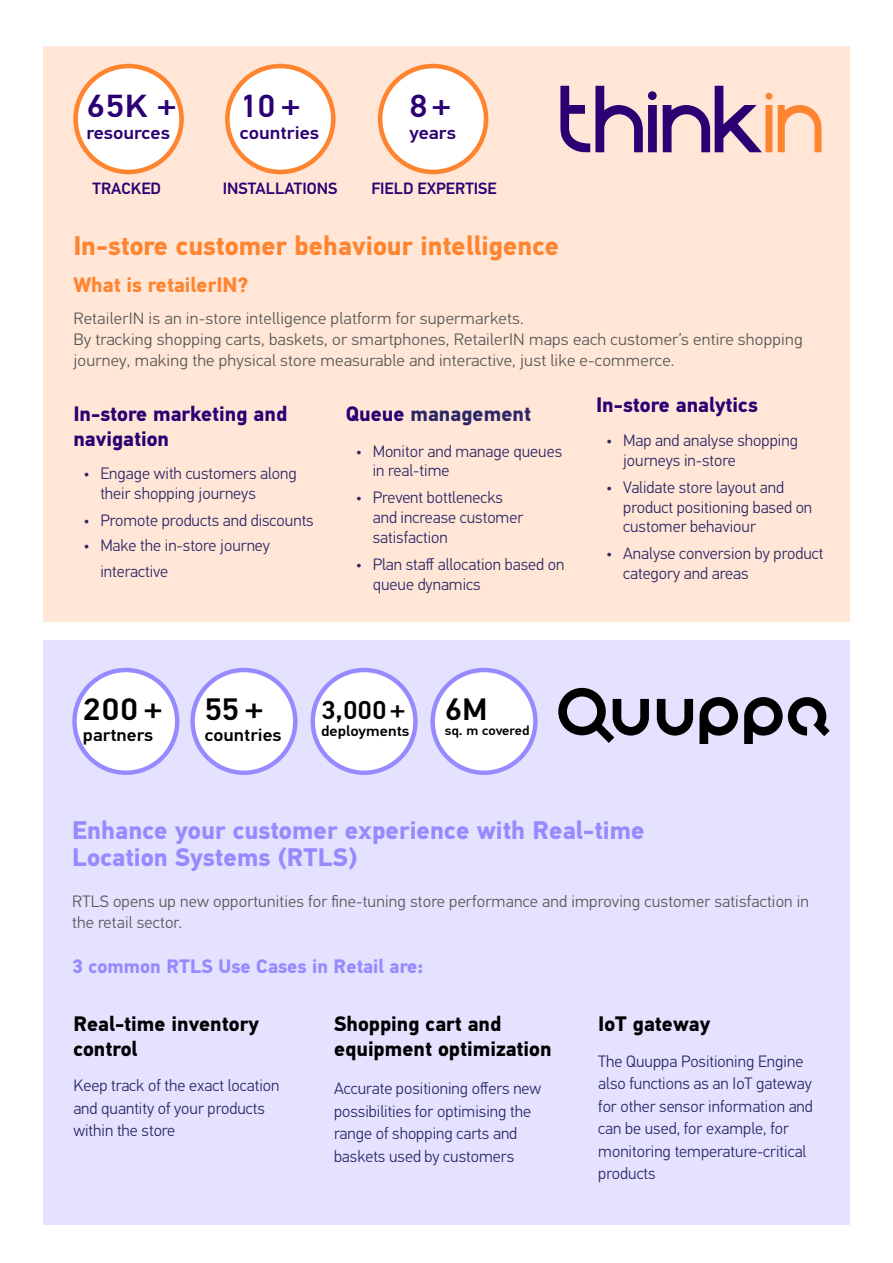
<style>
.page{position:relative;width:893px;height:1263px;background:#fff}
.page>*{position:absolute;margin:0;border:0;box-sizing:border-box;transform-origin:0 0}
.t1{font:500 31.95px "PF Din Text Pro";color:#2b0073;scale:1.06 1}
.t2{font:500 31.95px "PF Din Text Pro";color:#2b0073;scale:1.1 1}
.t3{font:500 31.05px "PF Din Text Pro";letter-spacing:.01em;color:#000;scale:1.06 1}
.t4{font:500 31.05px "PF Din Text Pro";letter-spacing:.01em;color:#000;scale:1.1 1}
.t5{font:700 27px "PF Din Text Pro";color:#ff8430}
.t6{font:500 25.8px "PF Din Text Pro";color:#000;scale:1.06 1}
.t7{font:700 25.5px/27px "PF Din Text Pro";color:#958bff}
.t8{font:700 21px/25.2px "PF Din Text Pro";color:#000}
.t9{font:700 21px/25.2px "PF Din Text Pro";color:#2b0073}
.t10{font:700 21px "PF Din Text Pro";color:#ff8430}
.t11{font:700 21px "PF Din Text Pro";color:#2c2666}
.t12{font:700 19.5px "PF Din Text Pro";color:#958bff}
.t13{font:500 18.3px "PF Din Text Pro";color:#2b0073;scale:1.1 1}
.t14{font:500 17.7px "PF Din Text Pro";color:#000;scale:1.1 1}
.t15{font:300 16.5px/22.5px "PF Din Text Pro";color:#2c2666}
.t16{font:300 16.5px/21px "PF Din Text Pro";letter-spacing:.01em;color:#575756;scale:1.05 1}
.t17{font:300 16.5px/21px "PF Din Text Pro";letter-spacing:.01em;color:#575756}
.t18{font:500 16.35px "PF Din Text Pro";color:#2b0073}
.t19{font:500 14.85px "PF Din Text Pro";color:#000;scale:1.1 1}
.t20{font:500 13.05px "PF Din Text Pro";color:#000;scale:1.1 1}
.s1{color:#2b0073}
</style>
<div class="page">
<div style="left:43px;top:46px;width:807px;height:575px;background:#ffe6d6"></div>
<div style="left:43px;top:641px;width:807px;height:584px;background:#e4e2ff"></div>
<svg style="left:778px;top:105px;width:43px;height:47px"></svg>
<svg style="left:663px;top:86px;width:109px;height:66px"></svg>
<svg style="left:560px;top:86px;width:97px;height:66px"></svg>
<svg style="left:699px;top:697px;width:39px;height:47px"></svg>
<svg style="left:558px;top:687px;width:91px;height:56px"></svg>
<svg style="left:657px;top:699px;width:36px;height:36px"></svg>
<svg style="left:744px;top:697px;width:86px;height:47px"></svg>
<div style="left:76px;top:66px;width:106px;height:106px;background:#fff;border-radius:50%"></div>
<div style="left:73px;top:64px;width:111px;height:110px;border:5px solid #ff8430;border-radius:50%"></div>
<div style="left:75px;top:670px;width:102px;height:103px;background:#fff;border-radius:50%"></div>
<div style="left:72px;top:668px;width:107px;height:107px;border:4px solid #958bff;border-radius:50%"></div>
<div style="left:380px;top:66px;width:106px;height:106px;background:#fff;border-radius:50%"></div>
<div style="left:378px;top:64px;width:110px;height:110px;border:5px solid #ff8430;border-radius:50%"></div>
<div style="left:313px;top:670px;width:102px;height:103px;background:#fff;border-radius:50%"></div>
<div style="left:311px;top:668px;width:107px;height:107px;border:4px solid #958bff;border-radius:50%"></div>
<div style="left:227px;top:66px;width:106px;height:106px;background:#fff;border-radius:50%"></div>
<div style="left:225px;top:64px;width:111px;height:110px;border:5px solid #ff8430;border-radius:50%"></div>
<div style="left:193px;top:670px;width:102px;height:103px;background:#fff;border-radius:50%"></div>
<div style="left:190px;top:668px;width:108px;height:107px;border:4px solid #958bff;border-radius:50%"></div>
<div style="left:433px;top:670px;width:102px;height:103px;background:#fff;border-radius:50%"></div>
<div style="left:430px;top:668px;width:108px;height:107px;border:4px solid #958bff;border-radius:50%"></div>
<h1 class="t2" style="left:86px;top:87px;width:83px">65K +</h1>
<p class="t13" style="left:86px;top:122px;width:77px">resources</p>
<h1 class="t1" style="left:240px;top:87px;width:58px">10+</h1>
<p class="t13" style="left:240px;top:122px;width:74px">countries</p>
<h1 class="t1" style="left:410px;top:87px;width:40px">8 +</h1>
<p class="t13" style="left:410px;top:122px;width:44px">years</p>
<p class="t18" style="left:93px;top:179px;width:70px">TRACKED</p>
<p class="t18" style="left:223px;top:179px;width:116px">INSTALLATIONS</p>
<p class="t18" style="left:371px;top:179px;width:127px">FIELD EXPERTISE</p>
<h3 class="t5" style="left:73px;top:230px;width:487px">In-store customer behaviour intelligence</h3>
<p class="t10" style="left:73px;top:272px;width:177px">What is retailerIN?</p>
<p class="t16" style="left:73px;top:308px;width:696px">RetailerIN is an in-store intelligence platform for supermarkets.<br>By tracking shopping carts, baskets, or smartphones, RetailerIN maps each customer’s entire shopping journey, making the physical store measurable and interactive, just like e-commerce.</p>
<p class="t11" style="left:346px;top:401px;width:187px"><span class="s1">Queue</span> management</p>
<p class="t15" style="left:373px;top:441px;width:191px;line-height:19.8px;text-indent:-17px">• Monitor and manage queues in real-time</p>
<p class="t15" style="left:373px;top:488px;width:152px;line-height:19.8px;text-indent:-17px">• Prevent bottlenecks and increase customer satisfaction</p>
<p class="t15" style="left:373px;top:555px;width:193px;line-height:19.8px;text-indent:-17px">• Plan staff allocation based on queue dynamics</p>
<p class="t9" style="left:596px;top:393px;width:163px">In-store analytics</p>
<p class="t15" style="left:623px;top:431px;width:176px;line-height:19.8px;text-indent:-17px">• Map and analyse shopping journeys in-store</p>
<p class="t15" style="left:623px;top:477px;width:191px;line-height:19.8px;text-indent:-17px">• Validate store layout and product positioning based on customer behaviour</p>
<p class="t15" style="left:623px;top:544px;width:202px;line-height:19.8px;text-indent:-17px">• Analyse conversion by product category and areas</p>
<p class="t9" style="left:73px;top:401px;width:215px">In-store marketing and navigation</p>
<p class="t15" style="left:100px;top:463px;width:198px;line-height:19.8px;text-indent:-17px">• Engage with customers along their shopping journeys</p>
<p class="t15" style="left:83px;top:509px;width:232px">• Promote products and discounts</p>
<p class="t15" style="left:100px;top:533px;width:171px;line-height:25.5px;text-indent:-17px">• Make the in-store journey interactive</p>
<h2 class="t4" style="left:83px;top:690px;width:73px">200 +</h2>
<p class="t14" style="left:83px;top:724px;width:65px">partners</p>
<h2 class="t3" style="left:205px;top:690px;width:57px">55+</h2>
<p class="t14" style="left:205px;top:724px;width:72px">countries</p>
<h3 class="t6" style="left:321px;top:694px;width:81px">3,000 +</h3>
<p class="t19" style="left:321px;top:722px;width:82px">deployments</p>
<h2 class="t3" style="left:445px;top:690px;width:42px">6M</h2>
<p class="t20" style="left:445px;top:723px;width:79px">sq. m covered</p>
<h3 class="t7" style="left:72px;top:817px;width:574px">Enhance your customer experience with Real-time<br>Location Systems (RTLS)</h3>
<p class="t17" style="left:72px;top:891px;width:738px">RTLS opens up new opportunities for fine-tuning store performance and improving customer satisfaction in the retail sector.</p>
<p class="t12" style="left:72px;top:954px;width:353px">3 common RTLS Use Cases in Retail are:</p>
<p class="t8" style="left:73px;top:1011px;width:187px">Real-time inventory control</p>
<p class="t15" style="left:73px;top:1075px;width:208px">Keep track of the exact location and quantity of your products within the store</p>
<p class="t8" style="left:334px;top:1011px;width:219px">Shopping cart and equipment optimization</p>
<p class="t15" style="left:334px;top:1078px;width:209px">Accurate positioning offers new possibilities for optimising the range of shopping carts and baskets used by customers</p>
<p class="t8" style="left:598px;top:1011px;width:113px">IoT gateway</p>
<p class="t15" style="left:598px;top:1050px;width:216px">The Quuppa Positioning Engine also functions as an IoT gateway for other sensor information and can be used, for example, for monitoring temperature-critical products</p>
</div>
